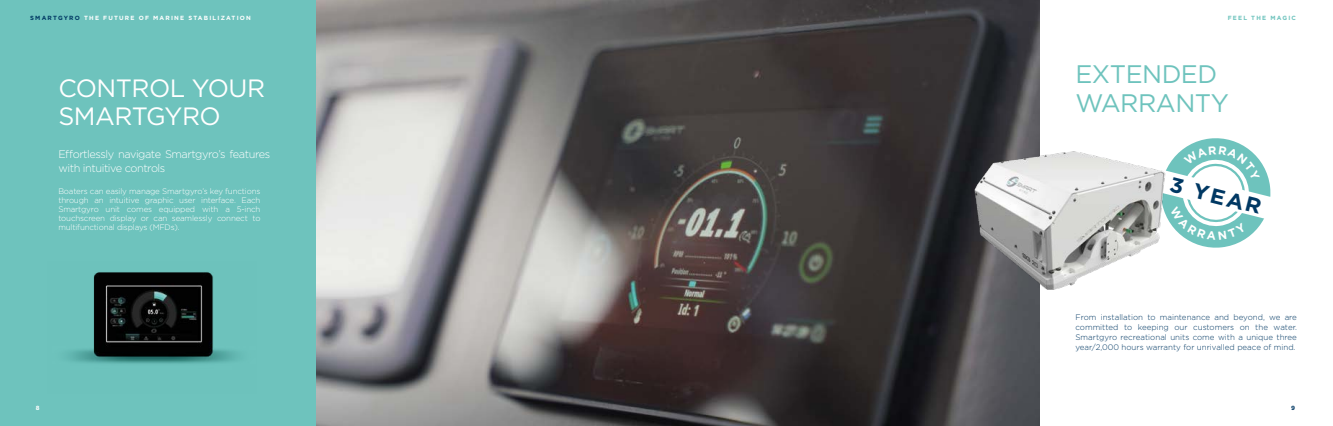
<style>
.page{position:relative;width:1333px;height:426px;background:#fff}
.page>*{position:absolute;margin:0;border:0;box-sizing:border-box;transform-origin:0 0}
.t1{font:25.3px/28.1px "Gotham";letter-spacing:-.02em;color:#6ec3bd}
.t2{font:25px/28.1px "Gotham";letter-spacing:-.02em;color:#fff}
.t3{font:700 20.9px "Gotham";color:#003863;scale:1.06 1}
.t4{font:300 11px/14px "Gotham";letter-spacing:-.04em;color:#fff}
.t5{font:300 8px/9px "Gotham";letter-spacing:-.02em;color:#fff;text-align:justify}
.t6{font:300 8px/10px "Gotham";color:#003863;text-align:justify}
.t7{font:700 6px "Gotham";letter-spacing:.2em;color:#fff}
.t8{font:700 6px "Gotham";letter-spacing:.2em;color:#6ec3bd}
.t9{font:700 6px "Gotham";color:#003863}
.s1{color:#003863}
</style>
<div class="page">
<img style="left:315px;top:0;width:724px;height:425px">
<div style="left:0;top:0;width:315px;height:425px;background:#6ec3bd"></div>
<img style="left:68px;top:272px;width:170px;height:92px">
<img style="left:936px;top:124px;width:221px;height:201px">
<svg style="left:1157px;top:138px;width:114px;height:110px"></svg>
<p class="t7" style="left:30px;top:14px;width:222px"><span class="s1">SMARTGYRO</span> THE FUTURE OF MARINE STABILIZATION</p>
<h2 class="t2" style="left:58px;top:74px;width:208px">CONTROL YOUR<br>SMARTGYRO</h2>
<h3 class="t4" style="left:58px;top:147px;width:213px">Effortlessly navigate Smartgyro’s features with intuitive controls</h3>
<p class="t5" style="left:58px;top:186px;width:203px">Boaters can easily manage Smartgyro’s key functions through an intuitive graphic user interface. Each Smartgyro unit comes equipped with a 5-inch touchscreen display or can seamlessly connect to multifunctional displays (MFDs).</p>
<p class="t7" style="left:36px;top:403px;width:5px">8</p>
<p class="t8" style="left:1227px;top:14px;width:70px">FEEL THE MAGIC</p>
<h1 class="t1" style="left:1075px;top:60px;width:155px">EXTENDED<br>WARRANTY</h1>
<h3 class="t3" style="left:1173px;top:170px;width:90px;rotate:14deg">3 YEAR</h3>
<p class="t6" style="left:1075px;top:311px;width:223px">From installation to maintenance and beyond, we are committed to keeping our customers on the water.<br>Smartgyro recreational units come with a unique three year/2,000 hours warranty for unrivalled peace of mind.</p>
<p class="t9" style="left:1291px;top:403px;width:5px">9</p>
</div>
